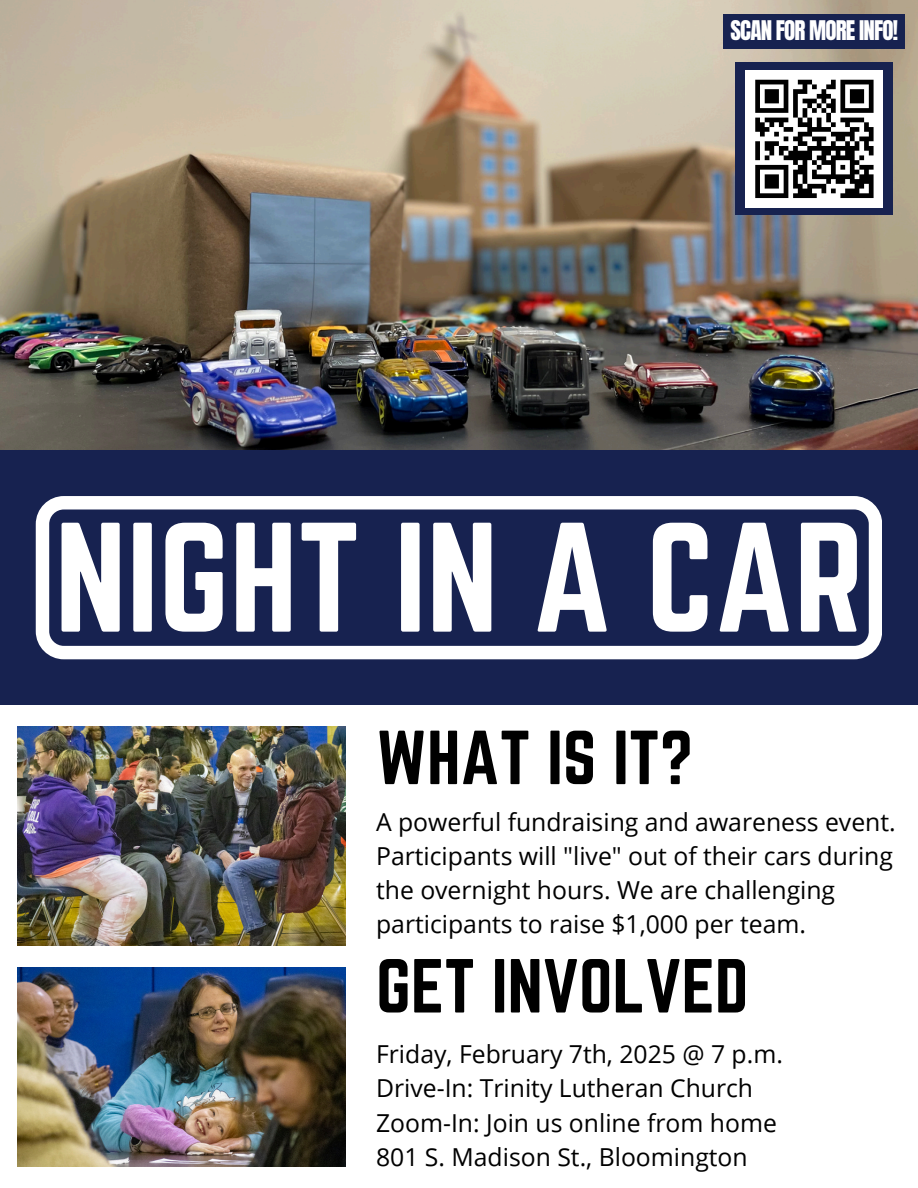
<style>
.page{position:relative;width:918px;height:1188px;background:#fff}
.page>*{position:absolute;margin:0;border:0;box-sizing:border-box;transform-origin:0 0}
.t1{font:136.2px "Norwester";color:#fff}
.t2{font:66.9px "Norwester";color:#000}
.t3{font:24.75px/33.8px "Open Sans";color:#000}
.t4{font:23.1px "Anton";letter-spacing:-.035em;color:#fff}
</style>
<div class="page">
<img style="left:18px;top:967px;width:327px;height:199px">
<div style="left:0;top:450px;width:918px;height:255px;background:#172250"></div>
<img style="left:0;top:0;width:918px;height:450px">
<img style="left:18px;top:726px;width:327px;height:220px">
<svg style="left:36px;top:496px;width:846px;height:163px"></svg>
<div style="left:735px;top:62px;width:158px;height:153px;background:#172250"></div>
<div style="left:746px;top:70px;width:137px;height:138px;background:#fff"></div>
<svg style="left:755px;top:80px;width:119px;height:113px"></svg>
<div style="left:755px;top:193px;width:33px;height:5px;background:#000"></div>
<div style="left:793px;top:193px;width:24px;height:5px;background:#000"></div>
<div style="left:840px;top:193px;width:34px;height:5px;background:#000"></div>
<div style="left:723px;top:14px;width:182px;height:34px;background:#172250"></div>
<p class="t4" style="left:731px;top:13px;width:169px">SCAN FOR MORE INFO!</p>
<h3 class="t1" style="left:55px;top:495px;width:810px">NIGHT IN A CAR</h3>
<p class="t2" style="left:376px;top:717px;width:318px">WHAT IS IT?</p>
<p class="t3" style="left:376px;top:805px;width:521px">A powerful fundraising and awareness event.<br>Participants will "live" out of their cars during the overnight hours. We are challenging participants to raise $1,000 per team.</p>
<p class="t2" style="left:376px;top:946px;width:374px">GET INVOLVED</p>
<h1 class="t3" style="left:376px;top:1037px;width:408px">Friday, February 7th, 2025 @ 7 p.m.</h1>
<h2 class="t3" style="left:376px;top:1071px;width:378px">Drive-In: Trinity Lutheran Church</h2>
<p class="t3" style="left:376px;top:1105px;width:402px">Zoom-In: Join us online from home</p>
<h2 class="t3" style="left:376px;top:1139px;width:373px">801 S. Madison St., Bloomington</h2>
</div>
